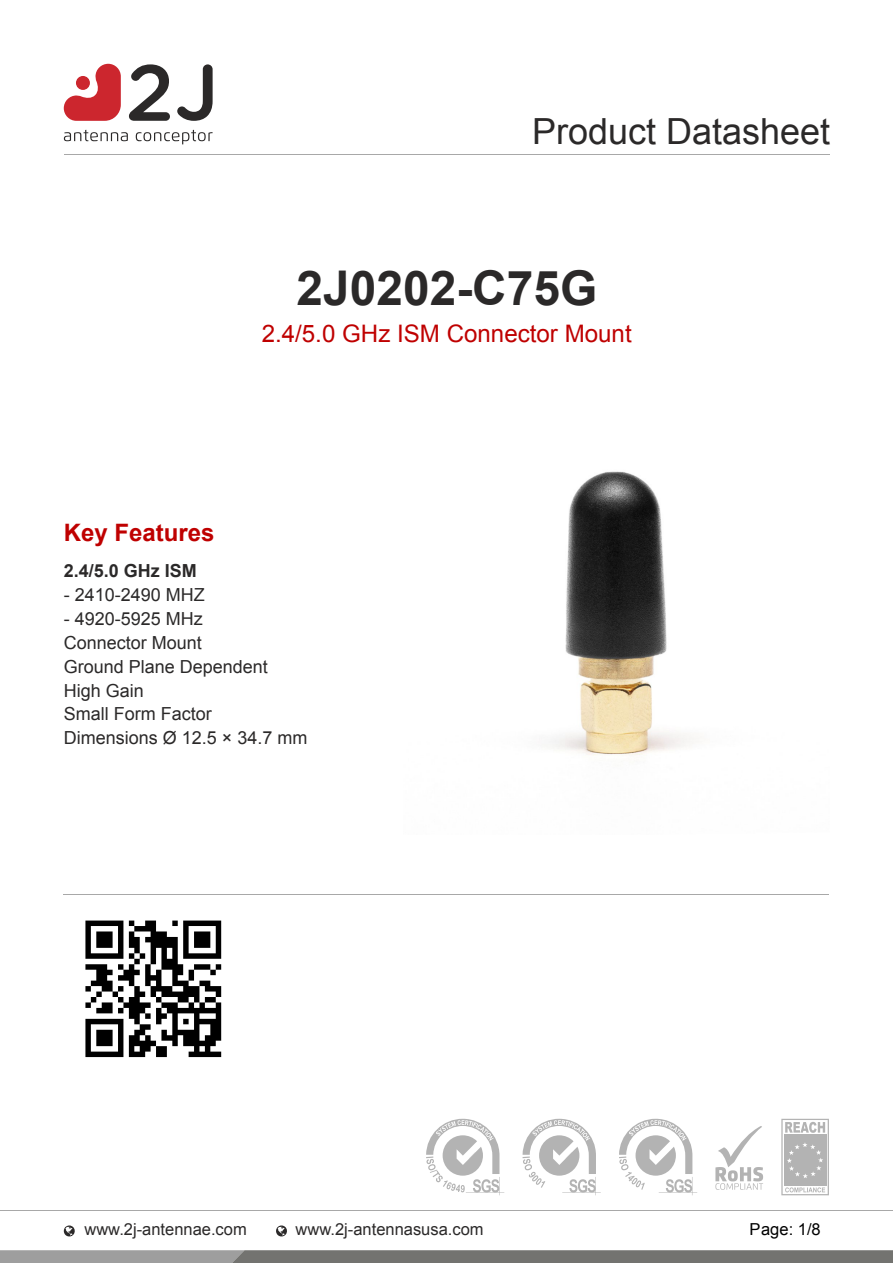
<style>
.page{position:relative;width:893px;height:1263px;background:#fff}
.page>*{position:absolute;margin:0;border:0;box-sizing:border-box;transform-origin:0 0}
.t1{font:700 47.85px "Arial";color:#2b2929}
.t2{font:36px "Arial";color:#2b2929}
.t3{font:24.15px "Arial";color:#bf0000}
.t4{font:700 24px "Arial";color:#bf0000}
.t5{font:18px/23.9px "Arial";color:#2b2929}
.t6{font:700 18px "Arial";color:#2b2929}
.t7{font:16.5px "Arial";color:#2b2929}
.t8{font:16.5px "Arial";color:#000}
</style>
<div class="page">
<img style="left:550px;top:471px;width:144px;height:285px">
<svg style="left:0;top:1250px;width:893px;height:13px;background:#80807e"></svg>
<hr style="left:0;top:1210px;width:893px;height:1px;background:#a8a8a8">
<svg style="left:63px;top:1225px;width:12px;height:11px"></svg>
<svg style="left:276px;top:1225px;width:11px;height:11px"></svg>
<svg style="left:426px;top:1119px;width:78px;height:76px"></svg>
<svg style="left:619px;top:1119px;width:78px;height:76px"></svg>
<svg style="left:523px;top:1119px;width:78px;height:76px"></svg>
<svg style="left:715px;top:1126px;width:48px;height:64px"></svg>
<svg style="left:781px;top:1119px;width:48px;height:76px"></svg>
<svg style="left:64px;top:130px;width:64px;height:11px"></svg>
<svg style="left:136px;top:130px;width:77px;height:14px"></svg>
<svg style="left:129px;top:64px;width:41px;height:57px"></svg>
<svg style="left:177px;top:64px;width:36px;height:57px"></svg>
<svg style="left:64px;top:64px;width:57px;height:57px"></svg>
<div style="left:76px;top:76px;width:14px;height:14px;background:#cc262e;border-radius:50%"></div>
<hr style="left:64px;top:154px;width:765px;height:1px;background:#a8a8a8">
<hr style="left:64px;top:895px;width:765px;height:1px;background:#a8a8a8">
<img style="left:85px;top:920px;width:137px;height:138px">
<h2 class="t2" style="left:532px;top:118px;width:300px">Product Datasheet</h2>
<h1 class="t1" style="left:297px;top:270px;width:302px">2J0202-C75G</h1>
<h3 class="t3" style="left:262px;top:324px;width:372px">2.4/5.0 GHz ISM Connector Mount</h3>
<h3 class="t4" style="left:64px;top:524px;width:152px">Key Features</h3>
<p class="t6" style="left:64px;top:564px;width:135px">2.4/5.0 GHz ISM</p>
<p class="t5" style="left:64px;top:584px;width:143px">- 2410-2490 MHZ</p>
<p class="t5" style="left:64px;top:608px;width:245px">- 4920-5925 MHz<br>Connector Mount<br>Ground Plane Dependent<br>High Gain<br>Small Form Factor<br>Dimensions Ø 12.5 × 34.7 mm</p>
<p class="t7" style="left:84px;top:1223px;width:164px">www.2j-antennae.com</p>
<p class="t7" style="left:296px;top:1223px;width:189px">www.2j-antennasusa.com</p>
<p class="t8" style="left:749px;top:1223px;width:73px">Page: 1/8</p>
</div>
